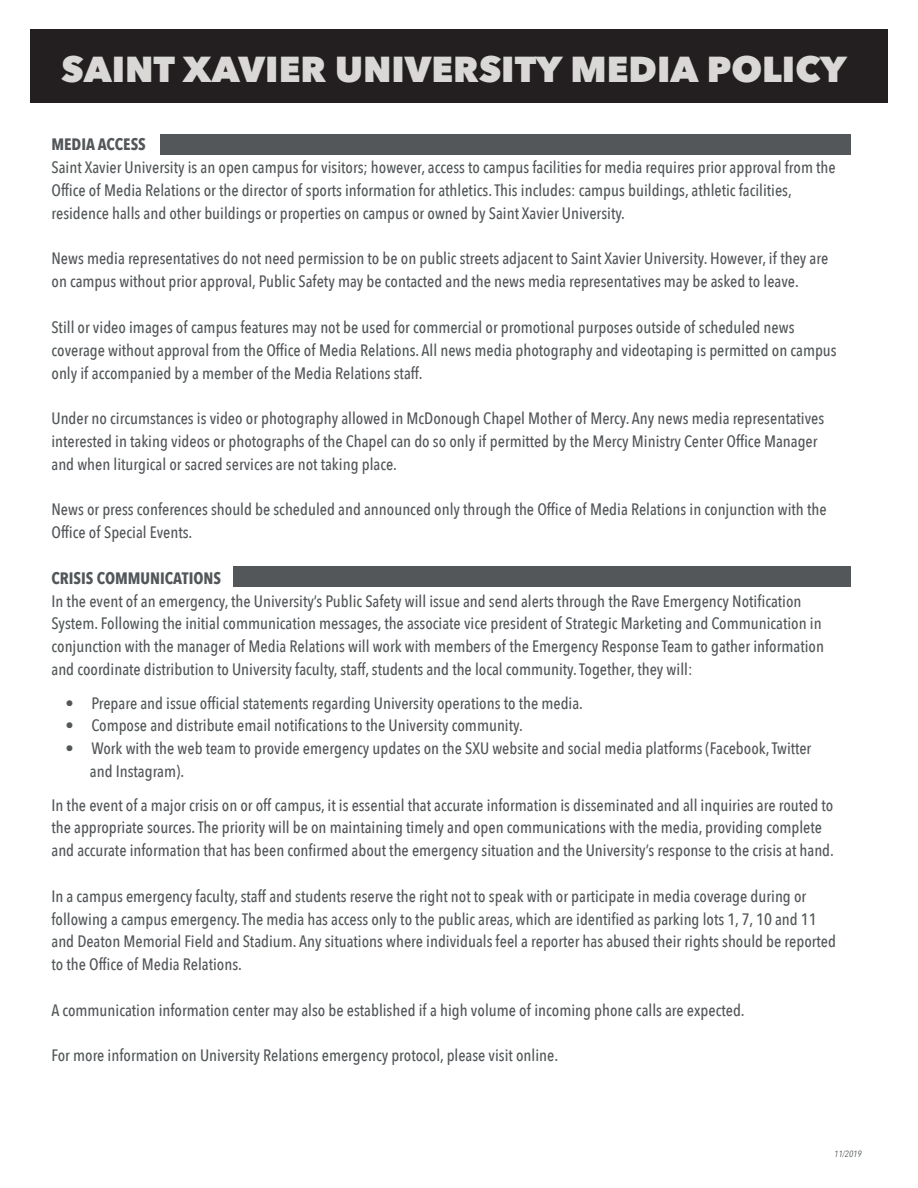
<style>
.page{position:relative;width:918px;height:1188px;background:#fff}
.page>*{position:absolute;margin:0;border:0;box-sizing:border-box;transform-origin:0 0}
.t1{font:800 36px "Avenir Next";color:#d9d8d6}
.t2{font:500 16.5px/22.8px "Avenir Next Condensed";color:#535759}
.t3{font:700 16.5px "Avenir Next Condensed";color:#535759}
.t4{font:italic 9px "Avenir Next Condensed";color:#535759}
</style>
<div class="page">
<div style="left:30px;top:30px;width:858px;height:73px;background:#231f20"></div>
<div style="left:160px;top:134px;width:691px;height:21px;background:#535759"></div>
<div style="left:233px;top:566px;width:618px;height:21px;background:#535759"></div>
<h1 class="t1" style="left:62px;top:47px;width:787px">SAINT XAVIER UNIVERSITY MEDIA POLICY</h1>
<p class="t3" style="left:51px;top:135px;width:96px">MEDIA ACCESS</p>
<p class="t2" style="left:51px;top:156px;width:786px">Saint Xavier University is an open campus for visitors; however, access to campus facilities for media requires prior approval from the<br>Office of Media Relations or the director of sports information for athletics. This includes: campus buildings, athletic facilities, residence halls and other buildings or properties on campus or owned by Saint Xavier University.</p>
<p class="t2" style="left:51px;top:247px;width:778px">News media representatives do not need permission to be on public streets adjacent to Saint Xavier University. However, if they are on campus without prior approval, Public Safety may be contacted and the news media representatives may be asked to leave.</p>
<p class="t2" style="left:51px;top:316px;width:787px">Still or video images of campus features may not be used for commercial or promotional purposes outside of scheduled news coverage without approval from the Office of Media Relations. All news media photography and videotaping is permitted on campus only if accompanied by a member of the Media Relations staff.</p>
<p class="t2" style="left:51px;top:407px;width:774px">Under no circumstances is video or photography allowed in McDonough Chapel Mother of Mercy. Any news media representatives interested in taking videos or photographs of the Chapel can do so only if permitted by the Mercy Ministry Center Office Manager and when liturgical or sacred services are not taking place.</p>
<p class="t2" style="left:51px;top:498px;width:777px">News or press conferences should be scheduled and announced only through the Office of Media Relations in conjunction with the<br>Office of Special Events.</p>
<p class="t3" style="left:51px;top:568px;width:171px">CRISIS COMMUNICATIONS</p>
<p class="t2" style="left:51px;top:589px;width:774px">In the event of an emergency, the University’s Public Safety will issue and send alerts through the Rave Emergency Notification System. Following the initial communication messages, the associate vice president of Strategic Marketing and Communication in conjunction with the manager of Media Relations will work with members of the Emergency Response Team to gather information and coordinate distribution to University faculty, staff, students and the local community. Together, they will:</p>
<p class="t2" style="left:66px;top:691px;width:519px">• Prepare and issue official statements regarding University operations to the media.</p>
<p class="t2" style="left:66px;top:714px;width:459px">• Compose and distribute email notifications to the University community.</p>
<p class="t2" style="left:90px;top:737px;width:723px;text-indent:-24px">• Work with the web team to provide emergency updates on the SXU website and social media platforms (Facebook, Twitter and Instagram).</p>
<p class="t2" style="left:51px;top:793px;width:784px">In the event of a major crisis on or off campus, it is essential that accurate information is disseminated and all inquiries are routed to the appropriate sources. The priority will be on maintaining timely and open communications with the media, providing complete and accurate information that has been confirmed about the emergency situation and the University’s response to the crisis at hand.</p>
<p class="t2" style="left:51px;top:885px;width:786px">In a campus emergency faculty, staff and students reserve the right not to speak with or participate in media coverage during or following a campus emergency. The media has access only to the public areas, which are identified as parking lots 1, 7, 10 and 11 and Deaton Memorial Field and Stadium. Any situations where individuals feel a reporter has abused their rights should be reported to the Office of Media Relations.</p>
<p class="t2" style="left:51px;top:999px;width:695px">A communication information center may also be established if a high volume of incoming phone calls are expected.</p>
<p class="t2" style="left:51px;top:1044px;width:508px">For more information on University Relations emergency protocol, please visit online.</p>
<p class="t4" style="left:834px;top:1148px;width:29px">11/2019</p>
</div>
